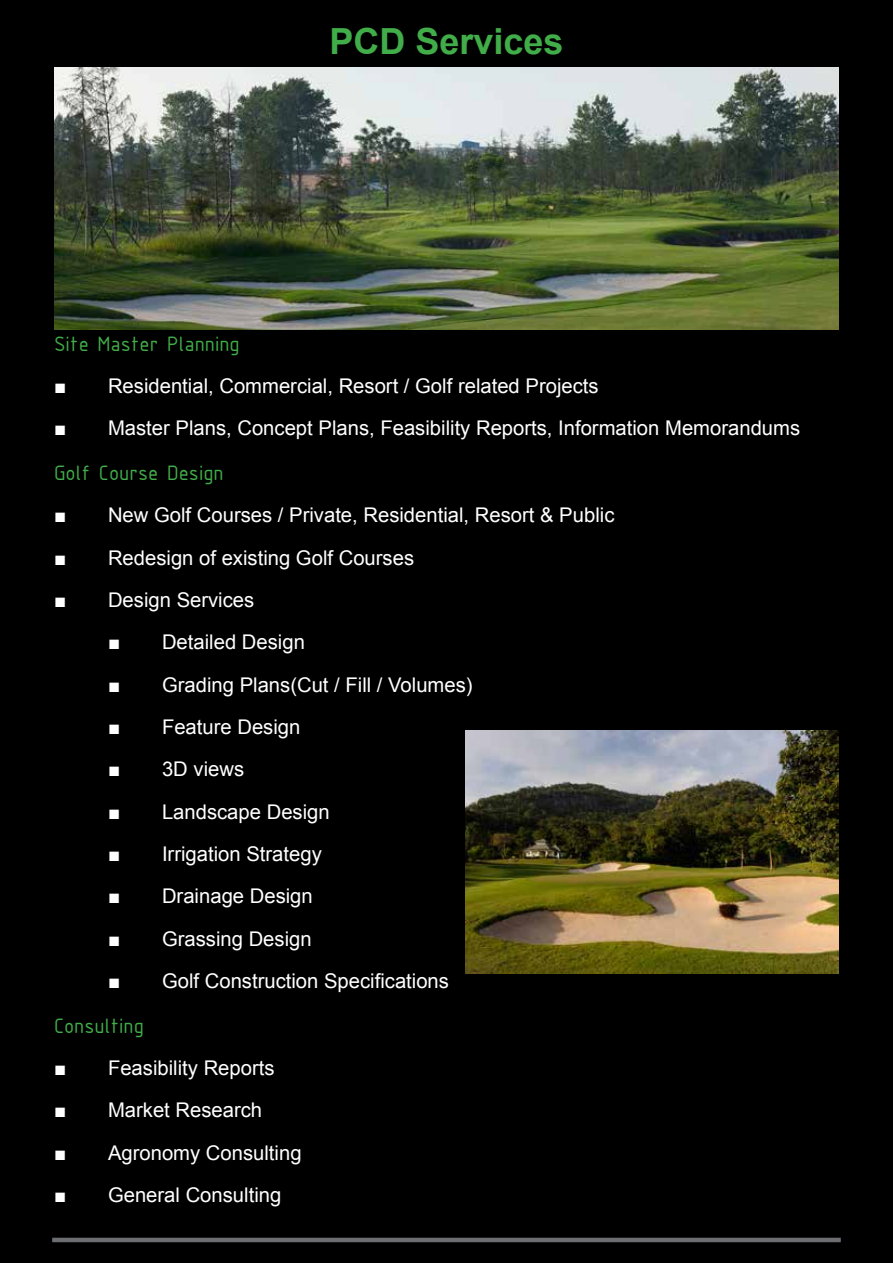
<style>
.page{position:relative;width:893px;height:1263px;background:#fff}
.page>*{position:absolute;margin:0;border:0;box-sizing:border-box;transform-origin:0 0}
.t1{font:700 36px "Arial";color:#41ad49}
.t2{font:22.5px "ISOCPEUR";color:#41ad49}
.t3{font:20.25px "Arial";color:#fff}
</style>
<div class="page">
<div style="left:1px;top:0;width:892px;height:1263px;background:#000"></div>
<svg style="left:0;top:0;width:1px;height:1263px"></svg>
<hr style="left:52px;top:1238px;width:789px;height:4px;background:#6d6e71">
<div style="left:329px;top:24px;width:78px;height:34px;background:#000"></div>
<div style="left:413px;top:24px;width:152px;height:34px;background:#000"></div>
<img style="left:466px;top:730px;width:373px;height:244px">
<img style="left:54px;top:67px;width:785px;height:263px">
<h1 class="t1" style="left:329px;top:17px;width:236px">PCD Services</h1>
<p class="t2" style="left:54px;top:329px;width:187px">Site Master Planning</p>
<p class="t3" style="left:54px;top:372px;width:546px">■ Residential, Commercial, Resort / Golf related Projects</p>
<p class="t3" style="left:54px;top:415px;width:748px">■ Master Plans, Concept Plans, Feasibility Reports, Information Memorandums</p>
<p class="t2" style="left:54px;top:458px;width:171px">Golf Course Design</p>
<p class="t3" style="left:54px;top:502px;width:562px">■ New Golf Courses / Private, Residential, Resort &amp; Public</p>
<p class="t3" style="left:54px;top:544px;width:362px">■ Redesign of existing Golf Courses</p>
<p class="t3" style="left:54px;top:587px;width:202px">■ Design Services</p>
<p class="t3" style="left:108px;top:629px;width:198px">■ Detailed Design</p>
<p class="t3" style="left:108px;top:671px;width:366px">■ Grading Plans(Cut / Fill / Volumes)</p>
<p class="t3" style="left:108px;top:714px;width:194px">■ Feature Design</p>
<p class="t3" style="left:108px;top:756px;width:138px">■ 3D views</p>
<p class="t3" style="left:108px;top:798px;width:223px">■ Landscape Design</p>
<p class="t3" style="left:108px;top:840px;width:215px">■ Irrigation Strategy</p>
<p class="t3" style="left:108px;top:883px;width:206px">■ Drainage Design</p>
<p class="t3" style="left:108px;top:925px;width:205px">■ Grassing Design</p>
<p class="t3" style="left:108px;top:967px;width:342px">■ Golf Construction Specifications</p>
<p class="t2" style="left:54px;top:1011px;width:91px">Consulting</p>
<p class="t3" style="left:54px;top:1055px;width:222px">■ Feasibility Reports</p>
<p class="t3" style="left:54px;top:1097px;width:210px">■ Market Research</p>
<p class="t3" style="left:54px;top:1139px;width:249px">■ Agronomy Consulting</p>
<p class="t3" style="left:54px;top:1181px;width:229px">■ General Consulting</p>
</div>
